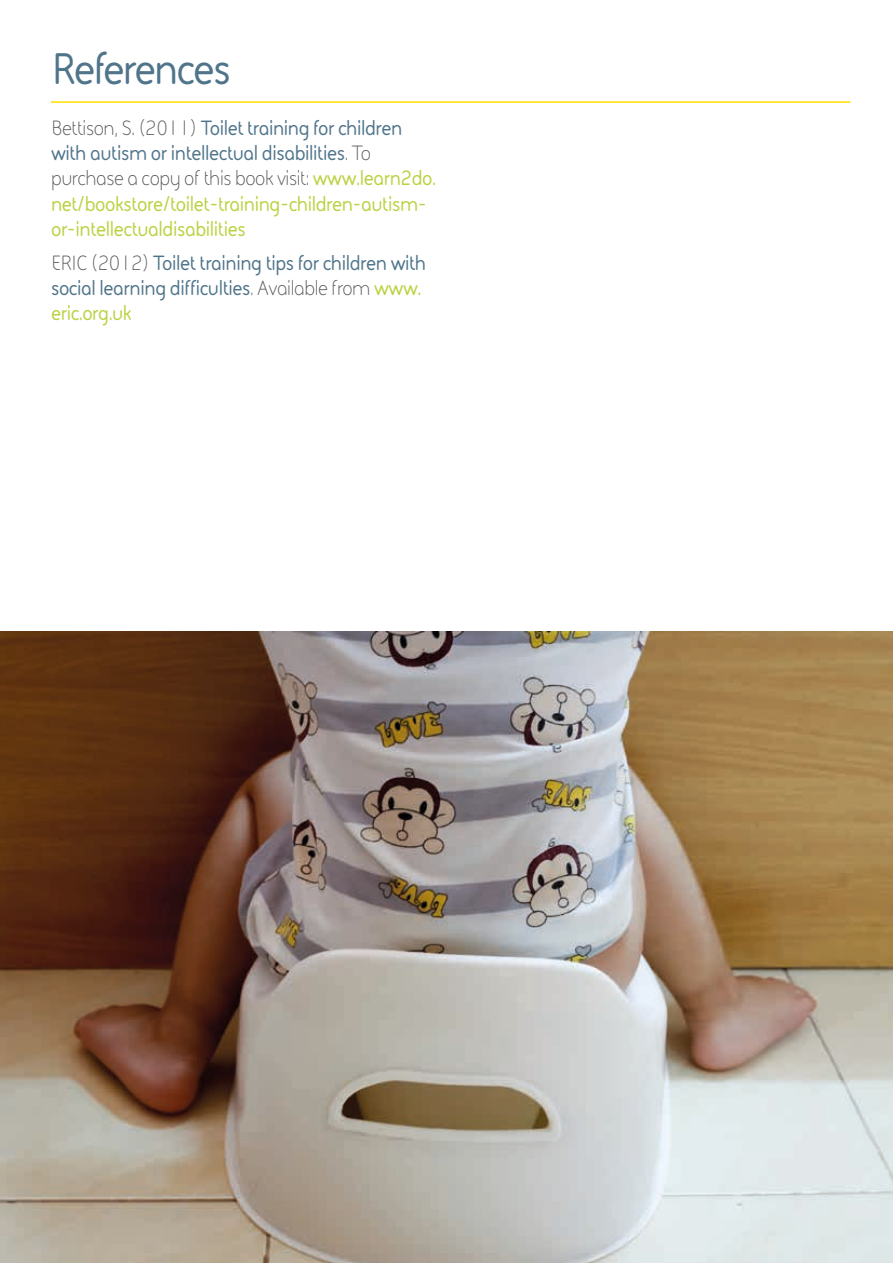
<style>
.page{position:relative;width:893px;height:1263px;background:#fff}
.page>*{position:absolute;margin:0;border:0;box-sizing:border-box;transform-origin:0 0}
.t1{font:700 45px "FS Sophie";letter-spacing:-.04em;color:#50758b}
.t2{font:700 21px/25.2px "FS Sophie";letter-spacing:-.02em;color:#bcd141}
.t3{font:700 21px/25.2px "FS Sophie";letter-spacing:-.02em;color:#50758b}
.s1{font-weight:400;color:#56575b}
.s2{color:#50758b}
.s3{color:#bcd141}
</style>
<div class="page">
<hr style="left:51px;top:101px;width:799px;height:2px;background:#ffde00">
<img style="left:0;top:631px;width:893px;height:632px">
<h1 class="t1" style="left:51px;top:38px;width:181px">References</h1>
<p class="t2" style="left:51px;top:114px;width:387px"><span class="s1">Bettison, S. (2011)</span> <span class="s2">Toilet training for children with autism or intellectual disabilities</span><span class="s1">. To purchase a copy of this book visit:</span> www.learn2do. net/bookstore/toilet-training-children-autism&shy;or-intellectualdisabilities</p>
<p class="t3" style="left:51px;top:249px;width:377px"><span class="s1">ERIC (2012)</span> Toilet training tips for children with social learning difficulties<span class="s1">. Available from</span> <span class="s3">www. eric.org.uk</span></p>
</div>
